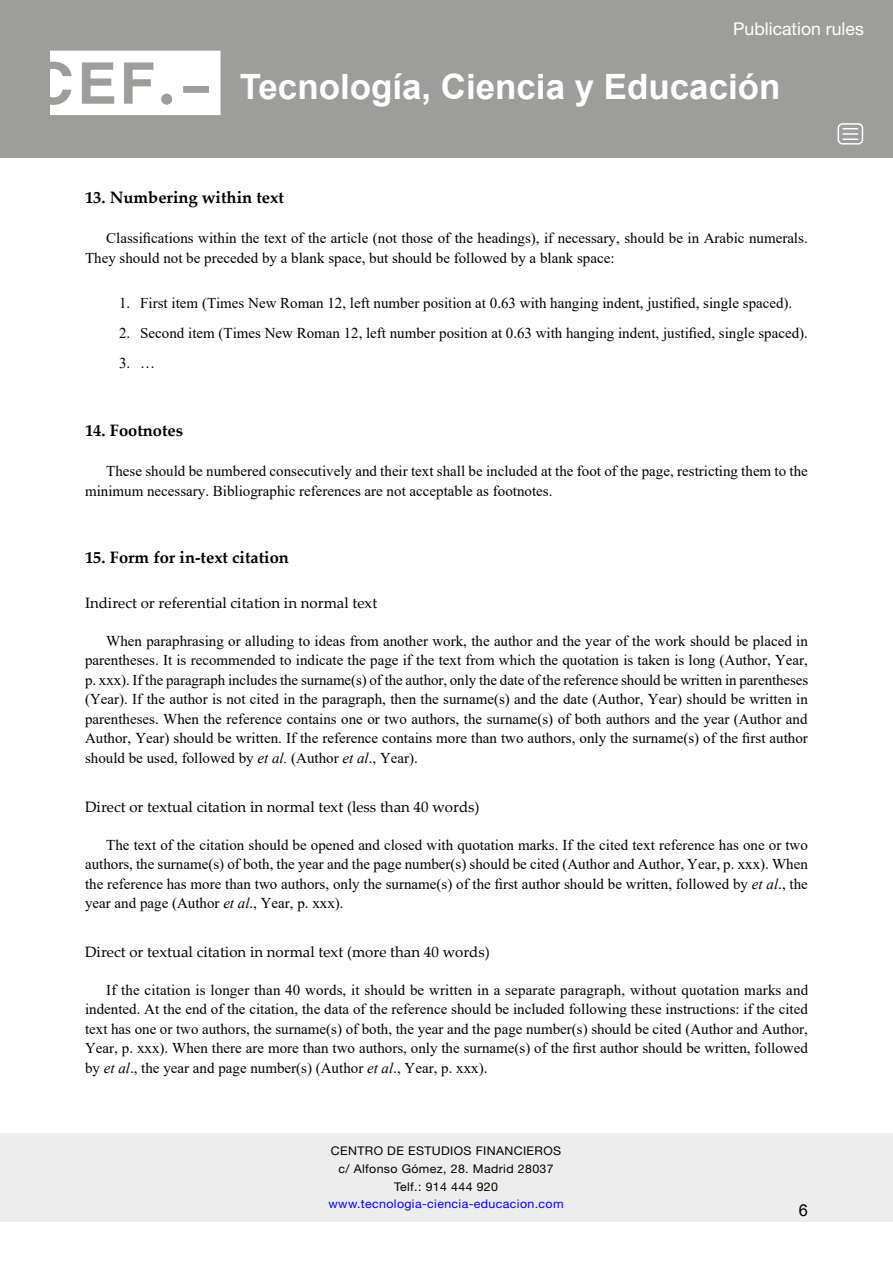
<style>
.page{position:relative;width:893px;height:1263px;background:#fff}
.page>*{position:absolute;margin:0;border:0;box-sizing:border-box;transform-origin:0 0}
.t1{font:700 34.95px "Arial";color:#fff}
.t2{font:17.7px "Helvetica Neue LT Std";color:#fff}
.epígrafe_1_1_1{font:700 16.5px "Palatino Linotype";color:#000}
.t3{font:16.5px "Arial";color:#000}
.texto_normal{font:15px/19.5px "Times New Roman";color:#000;text-align:justify}
.a___bolo__1__1_ª_cla{font:15px "Times New Roman";color:#000}
.epígrafe_A{font:15px "Palatino Linotype";color:#000}
.t4{font:12px/17.7px "Helvetica Neue LT Std";letter-spacing:.03em;color:#000;text-align:center}
.t5{font:12px "Helvetica Neue LT Std";letter-spacing:.03em;color:#00f}
.s1{font-style:italic}
</style>
<div class="page">
<div style="left:0;top:0;width:893px;height:157px;background:#9d9d9c"></div>
<svg style="left:50px;top:51px;width:171px;height:64px"></svg>
<div style="left:838px;top:123px;width:25px;height:22px;border:2px solid #fff;border-radius:4px"></div>
<svg style="left:842px;top:128px;width:16px;height:12px"></svg>
<div style="left:0;top:1133px;width:893px;height:88px;background:#ededed"></div>
<p class="t2" style="left:733px;top:18px;width:132px">Publication rules</p>
<h1 class="t1" style="left:240px;top:62px;width:542px">Tecnología, Ciencia y Educación</h1>
<p class="epígrafe_1_1_1" style="left:85px;top:186px;width:200px">13. Numbering within text</p>
<p class="texto_normal" style="left:85px;top:228px;width:724px;text-indent:21px">Classifications within the text of the article (not those of the headings), if necessary, should be in Arabic numerals.<br>They should not be preceded by a blank space, but should be followed by a blank space:</p>
<p class="a___bolo__1__1_ª_cla" style="left:119px;top:292px;width:675px">1. First item (Times New Roman 12, left number position at 0.63 with hanging indent, justified, single spaced).</p>
<p class="a___bolo__1__1_ª_cla" style="left:119px;top:322px;width:690px">2. Second item (Times New Roman 12, left number position at 0.63 with hanging indent, justified, single spaced).</p>
<p class="a___bolo__1__1_ª_cla" style="left:119px;top:353px;width:38px">3. …</p>
<p class="epígrafe_1_1_1" style="left:85px;top:418px;width:100px">14. Footnotes</p>
<p class="texto_normal" style="left:85px;top:461px;width:724px;text-indent:21px">These should be numbered consecutively and their text shall be included at the foot of the page, restricting them to the minimum necessary. Bibliographic references are not acceptable as footnotes.</p>
<p class="epígrafe_1_1_1" style="left:85px;top:546px;width:205px">15. Form for in-text citation</p>
<p class="epígrafe_A" style="left:85px;top:592px;width:294px">Indirect or referential citation in normal text</p>
<p class="texto_normal" style="left:85px;top:630px;width:725px;text-indent:21px">When paraphrasing or alluding to ideas from another work, the author and the year of the work should be placed in parentheses. It is recommended to indicate the page if the text from which the quotation is taken is long (Author, Year, p. xxx). If the paragraph includes the surname(s) of the author, only the date of the reference should be written in parentheses (Year). If the author is not cited in the paragraph, then the surname(s) and the date (Author, Year) should be written in parentheses. When the reference contains one or two authors, the surname(s) of both authors and the year (Author and Author, Year) should be written. If the reference contains more than two authors, only the surname(s) of the first author should be used, followed by <span class="s1">et al.</span> (Author <span class="s1">et al</span>., Year).</p>
<p class="epígrafe_A" style="left:85px;top:796px;width:396px">Direct or textual citation in normal text (less than 40 words)</p>
<p class="texto_normal" style="left:85px;top:834px;width:724px;text-indent:21px">The text of the citation should be opened and closed with quotation marks. If the cited text reference has one or two authors, the surname(s) of both, the year and the page number(s) should be cited (Author and Author, Year, p. xxx). When the reference has more than two authors, only the surname(s) of the first author should be written, followed by <span class="s1">et al</span>., the year and page (Author <span class="s1">et al</span>., Year, p. xxx).</p>
<p class="epígrafe_A" style="left:85px;top:942px;width:406px">Direct or textual citation in normal text (more than 40 words)</p>
<p class="texto_normal" style="left:85px;top:980px;width:725px;text-indent:21px">If the citation is longer than 40 words, it should be written in a separate paragraph, without quotation marks and indented. At the end of the citation, the data of the reference should be included following these instructions: if the cited text has one or two authors, the surname(s) of both, the year and the page number(s) should be cited (Author and Author, Year, p. xxx). When there are more than two authors, only the surname(s) of the first author should be written, followed by <span class="s1">et al</span>., the year and page number(s) (Author <span class="s1">et al</span>., Year, p. xxx).</p>
<p class="t4" style="left:331px;top:1142px;width:232px">CENTRO DE ESTUDIOS FINANCIEROS c/ Alfonso Gómez, 28. Madrid 28037<br>Telf.: 914 444 920</p>
<p class="t5" style="left:329px;top:1197px;width:236px">www.tecnologia-ciencia-educacion.com</p>
<p class="t3" style="left:799px;top:1199px;width:11px">6</p>
</div>
